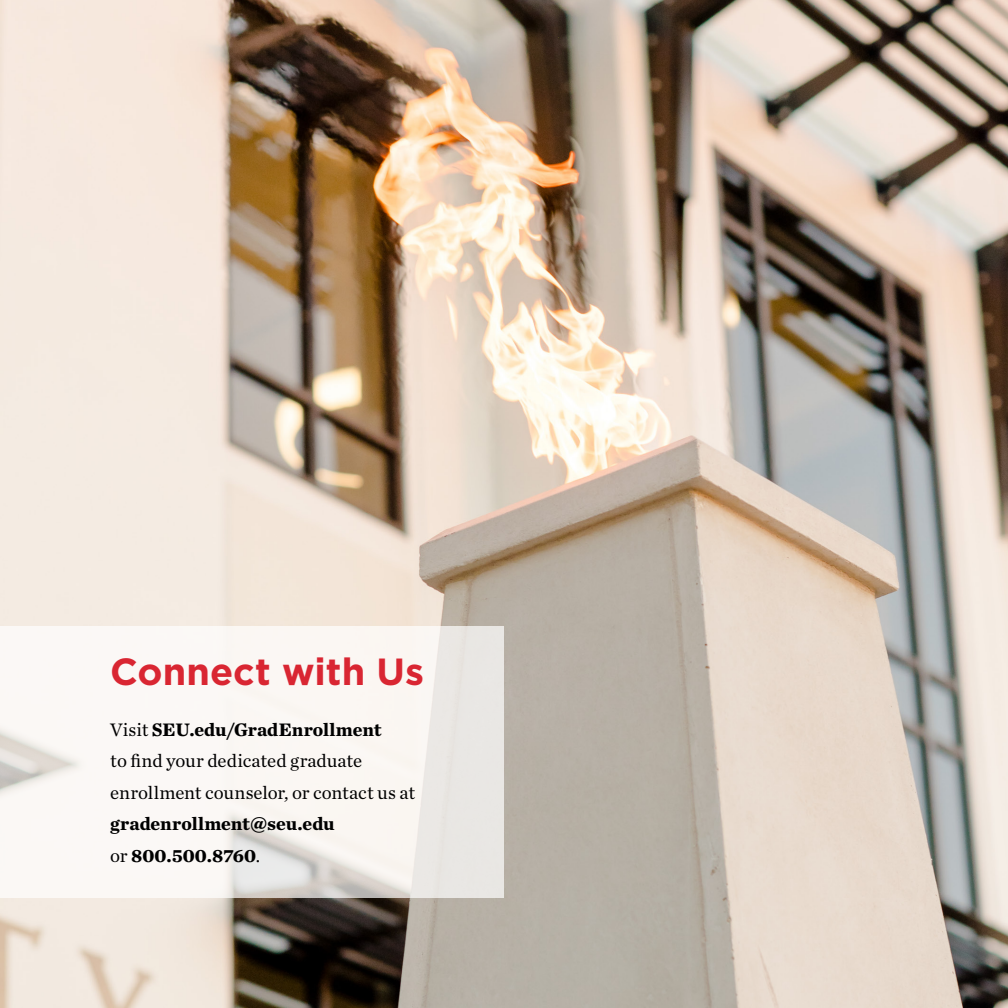
<style>
.page{position:relative;width:1008px;height:1008px;background:#fff}
.page>*{position:absolute;margin:0;border:0;box-sizing:border-box;transform-origin:0 0}
.t1{font:700 37.8px "Gotham";color:#d92632}
.t2{font:18.9px/31.5px "Chronicle Text G1";color:#000}
.t3{font:700 18.9px/31.5px "Chronicle Text G1";color:#000}
.s1{font-weight:700}
.s2{font-weight:400}
</style>
<div class="page">
<img style="left:0;top:0;width:1008px;height:1008px">
<svg style="left:1px;top:626px;width:503px;height:272px;fill:#fbf7f3"></svg>
<h1 class="t1" style="left:110px;top:647px;width:315px">Connect with Us</h1>
<p class="t2" style="left:110px;top:713px;width:306px">Visit <span class="s1">SEU.edu/GradEnrollment<br></span>to find your dedicated graduate enrollment counselor, or contact us at</p>
<p class="t3" style="left:110px;top:807px;width:226px">gradenrollment@seu.edu <span class="s2">or</span> 800.500.8760<span class="s2">.</span></p>
</div>
